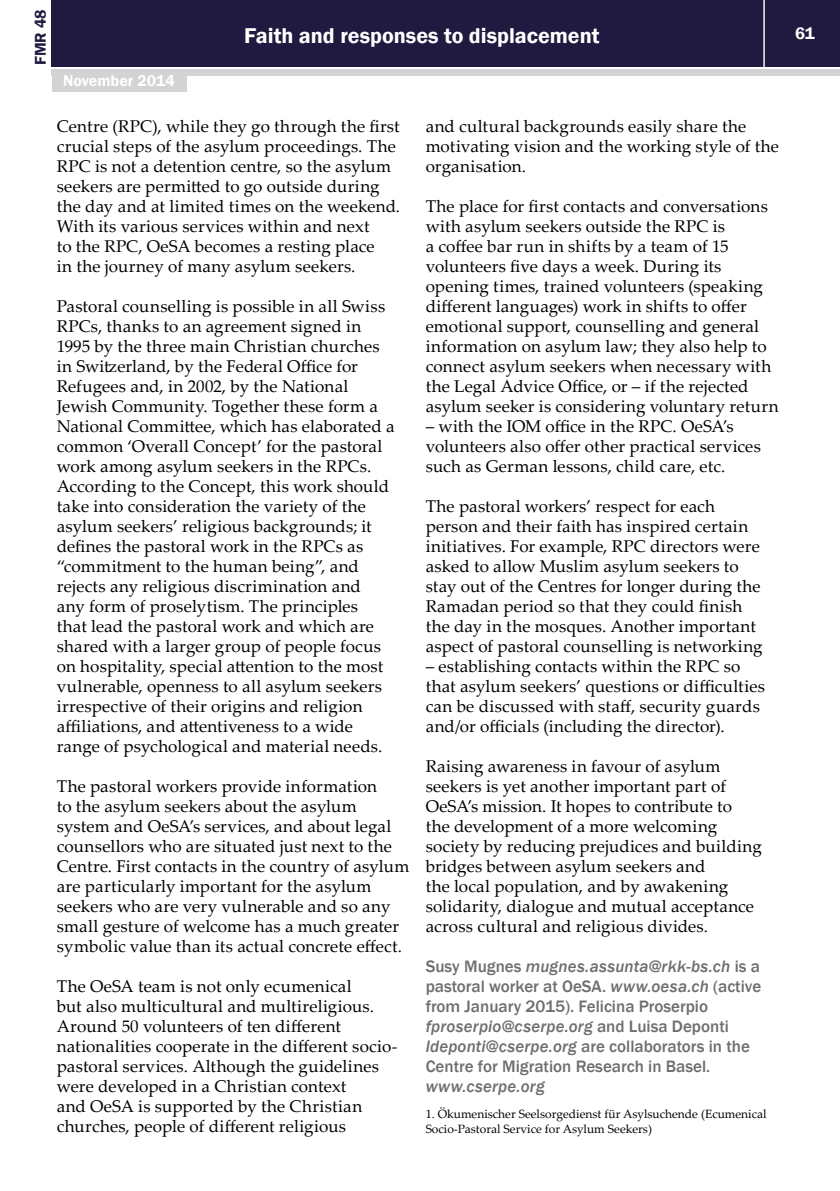
<style>
.page{position:relative;width:840px;height:1191px;background:#fff}
.page>*{position:absolute;margin:0;border:0;box-sizing:border-box;transform-origin:0 0}
.t1{font:600 22px "Franklin Gothic";color:#fff}
.t2{font:17px/20px "Palatino Linotype";letter-spacing:.01em;color:#000}
.t3{font:500 17px/20px "Franklin Gothic";color:#6d6e71}
.t4{font:italic 500 17px "Franklin Gothic";letter-spacing:.015em;color:#6d6e71}
.t5{font:600 17px "Franklin Gothic";color:#fff}
.t6{font:600 16px "Franklin Gothic";color:#fff}
.t7{font:600 16px "Franklin Gothic";color:#211a40}
.t8{font:12px/14.4px "Palatino Linotype";color:#000}
.s1{font-style:italic}
</style>
<div class="page">
<div style="left:52px;top:0;width:787px;height:66px;background:#211a40"></div>
<div style="left:52px;top:69px;width:787px;height:6px;background:#d1d3d4"></div>
<hr style="left:763px;top:0;width:1px;height:68px;background:#fff">
<div style="left:52px;top:74px;width:134px;height:18px;background:#d1d3d4"></div>
<p class="t7" style="left:31px;top:65px;width:57px;rotate:-90deg">FMR 48</p>
<p class="t1" style="left:244px;top:22px;width:356px">Faith and responses to displacement</p>
<p class="t5" style="left:794px;top:23px;width:21px">61</p>
<p class="t6" style="left:63px;top:71px;width:113px">November 2014</p>
<p class="t2" style="left:57px;top:116px;width:345px">Centre (RPC), while they go through the first crucial steps of the asylum proceedings. The RPC is not a detention centre, so the asylum seekers are permitted to go outside during the day and at limited times on the weekend.<br>With its various services within and next<br>to the RPC, OeSA becomes a resting place<br>in the journey of many asylum seekers.</p>
<p class="t2" style="left:57px;top:296px;width:339px">Pastoral counselling is possible in all Swiss RPCs, thanks to an agreement signed in 1995 by the three main Christian churches in Switzerland, by the Federal Office for Refugees and, in 2002, by the National Jewish Community. Together these form a National Committee, which has elaborated a common ‘Overall Concept’ for the pastoral work among asylum seekers in the RPCs.<br>According to the Concept, this work should take into consideration the variety of the asylum seekers’ religious backgrounds; it defines the pastoral work in the RPCs as “commitment to the human being”, and rejects any religious discrimination and<br>any form of proselytism. The principles<br>that lead the pastoral work and which are shared with a larger group of people focus on hospitality, special attention to the most vulnerable, openness to all asylum seekers irrespective of their origins and religion affiliations, and attentiveness to a wide range of psychological and material needs.</p>
<p class="t2" style="left:57px;top:775px;width:354px">The pastoral workers provide information<br>to the asylum seekers about the asylum system and OeSA’s services, and about legal counsellors who are situated just next to the Centre. First contacts in the country of asylum are particularly important for the asylum seekers who are very vulnerable and so any small gesture of welcome has a much greater symbolic value than its actual concrete effect.</p>
<p class="t2" style="left:57px;top:975px;width:342px">The OeSA team is not only ecumenical<br>but also multicultural and multireligious.<br>Around 50 volunteers of ten different nationalities cooperate in the different socio&shy;pastoral services. Although the guidelines were developed in a Christian context<br>and OeSA is supported by the Christian churches, people of different religious</p>
<p class="t2" style="left:425px;top:115px;width:355px">and cultural backgrounds easily share the motivating vision and the working style of the organisation.</p>
<p class="t2" style="left:425px;top:195px;width:354px">The place for first contacts and conversations with asylum seekers outside the RPC is<br>a coffee bar run in shifts by a team of 15 volunteers five days a week. During its opening times, trained volunteers (speaking different languages) work in shifts to offer emotional support, counselling and general information on asylum law; they also help to connect asylum seekers when necessary with the Legal Advice Office, or – if the rejected asylum seeker is considering voluntary return</p>
<p class="t2" style="left:425px;top:415px;width:336px">– with the IOM office in the RPC. OeSA’s volunteers also offer other practical services such as German lessons, child care, etc.</p>
<p class="t2" style="left:425px;top:495px;width:338px">The pastoral workers’ respect for each person and their faith has inspired certain initiatives. For example, RPC directors were asked to allow Muslim asylum seekers to stay out of the Centres for longer during the Ramadan period so that they could finish the day in the mosques. Another important aspect of pastoral counselling is networking</p>
<p class="t2" style="left:425px;top:655px;width:340px">– establishing contacts within the RPC so that asylum seekers’ questions or difficulties can be discussed with staff, security guards and/or officials (including the director).</p>
<p class="t2" style="left:425px;top:755px;width:337px">Raising awareness in favour of asylum seekers is yet another important part of OeSA’s mission. It hopes to contribute to<br>the development of a more welcoming society by reducing prejudices and building bridges between asylum seekers and<br>the local population, and by awakening solidarity, dialogue and mutual acceptance across cultural and religious divides.</p>
<p class="t3" style="left:425px;top:956px;width:337px">Susy Mugnes <span class="s1">mugnes.assunta@rkk-bs.ch</span> is a pastoral worker at OeSA. <span class="s1">www.oesa.ch</span> (active from January 2015). Felicina Proserpio <span class="s1">fproserpio@cserpe.org</span> and Luisa Deponti <span class="s1">ldeponti@cserpe.org</span> are collaborators in the Centre for Migration Research in Basel.</p>
<p class="t4" style="left:425px;top:1075px;width:120px">www.cserpe.org</p>
<p class="t8" style="left:425px;top:1106px;width:342px">1. Ökumenischer Seelsorgedienst für Asylsuchende (Ecumenical<br>Socio-Pastoral Service for Asylum Seekers)</p>
</div>
